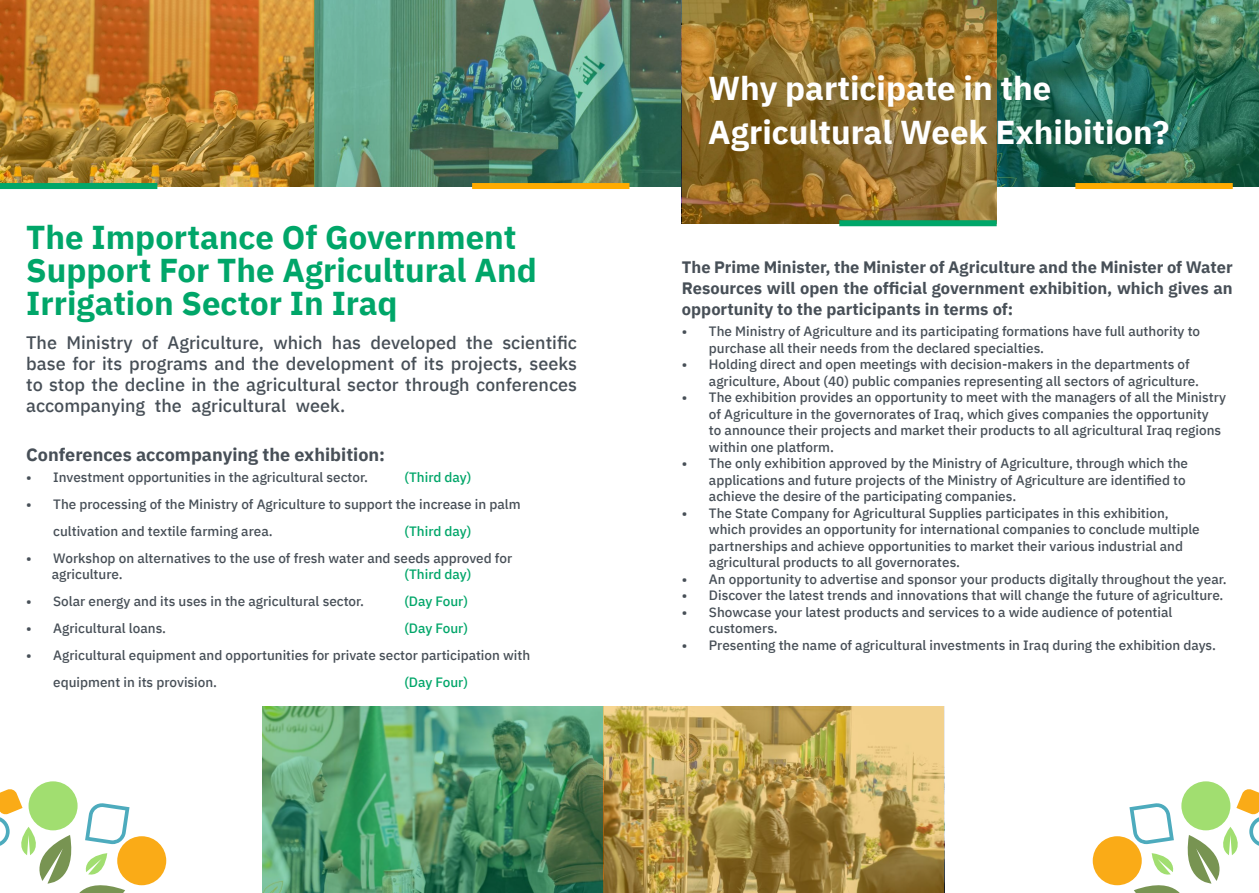
<style>
.page{position:relative;width:1259px;height:893px;background:#fff}
.page>*{position:absolute;margin:0;border:0;box-sizing:border-box;transform-origin:0 0}
.t1{font:700 33px/33px "IBM Plex Sans";color:#00a669}
.t2{font:700 33px/43.5px "IBM Plex Sans";color:#fff}
.t3{font:500 18px/21px "IBM Plex Sans";color:#474f57;text-align:justify}
.t4{font:700 18px "IBM Plex Sans";color:#474f57}
.t5{font:700 16.5px/21px "IBM Plex Sans";color:#474f57;text-align:justify}
.t6{font:500 13.5px/16.5px "IBM Plex Sans";color:#474f57}
.t7{font:500 13.5px "IBM Plex Sans";color:#00a669}
</style>
<div class="page">
<div style="left:29px;top:781px;width:49px;height:49px;background:#a1de70;border-radius:50%"></div>
<div style="left:117px;top:836px;width:49px;height:49px;background:#faab17;border-radius:50%"></div>
<svg style="left:0;top:788px;width:129px;height:105px"></svg>
<div style="left:1181px;top:781px;width:49px;height:49px;background:#a1de70;border-radius:50%"></div>
<div style="left:1092px;top:836px;width:49px;height:49px;background:#faab17;border-radius:50%"></div>
<svg style="left:1129px;top:788px;width:130px;height:105px"></svg>
<img style="left:0;top:0;width:315px;height:186px">
<img style="left:315px;top:0;width:367px;height:186px">
<svg style="left:996px;top:0;width:263px;height:186px;background:#307157"></svg>
<svg style="left:682px;top:0;width:314px;height:223px;background:#906d29"></svg>
<img style="left:603px;top:707px;width:341px;height:186px">
<img style="left:262px;top:707px;width:341px;height:186px">
<div style="left:0;top:183px;width:157px;height:6px;background:#00a669"></div>
<div style="left:839px;top:220px;width:157px;height:6px;background:#00a669"></div>
<div style="left:472px;top:183px;width:157px;height:6px;background:#ffab00"></div>
<div style="left:1075px;top:183px;width:157px;height:6px;background:#ffab00"></div>
<h1 class="t1" style="left:26px;top:218px;width:512px">The Importance Of Government<br>Support For The Agricultural And<br>Irrigation Sector In Iraq</h1>
<h2 class="t3" style="left:26px;top:331px;width:552px">The Ministry of Agriculture, which has developed the scientific base for its programs and the development of its projects, seeks to stop the decline in the agricultural sector through conferences accompanying the agricultural week.</h2>
<h2 class="t4" style="left:26px;top:440px;width:360px">Conferences accompanying the exhibition:</h2>
<p class="t6" style="left:26px;top:467px;width:343px">• Investment opportunities in the agricultural sector.</p>
<p class="t7" style="left:404px;top:466px;width:69px">(Third day)</p>
<p class="t6" style="left:53px;top:489px;width:469px;line-height:27px;text-indent:-27px">• The processing of the Ministry of Agriculture to support the increase in palm cultivation and textile farming area.</p>
<p class="t7" style="left:404px;top:520px;width:69px">(Third day)</p>
<p class="t6" style="left:52px;top:548px;width:462px;text-indent:-25px">• Workshop on alternatives to the use of fresh water and seeds approved for agriculture.</p>
<p class="t7" style="left:404px;top:564px;width:69px">(Third day)</p>
<p class="t6" style="left:26px;top:592px;width:339px">• Solar energy and its uses in the agricultural sector.</p>
<p class="t7" style="left:404px;top:591px;width:65px">(Day Four)</p>
<p class="t6" style="left:26px;top:619px;width:141px">• Agricultural loans.</p>
<p class="t7" style="left:404px;top:618px;width:65px">(Day Four)</p>
<p class="t6" style="left:53px;top:641px;width:478px;line-height:27px;text-indent:-27px">• Agricultural equipment and opportunities for private sector participation with equipment in its provision.</p>
<p class="t7" style="left:404px;top:672px;width:65px">(Day Four)</p>
<h1 class="t2" style="left:708px;top:64px;width:463px">Why participate in the<br>Agricultural Week Exhibition?</h1>
<p class="t5" style="left:682px;top:256px;width:552px">The Prime Minister, the Minister of Agriculture and the Minister of Water Resources will open the official government exhibition, which gives an opportunity to the participants in terms of:</p>
<p class="t6" style="left:709px;top:322px;width:493px;text-indent:-27px">• The Ministry of Agriculture and its participating formations have full authority to purchase all their needs from the declared specialties.</p>
<p class="t6" style="left:709px;top:355px;width:491px;text-indent:-27px">• Holding direct and open meetings with decision-makers in the departments of agriculture, About (40) public companies representing all sectors of agriculture.</p>
<p class="t6" style="left:709px;top:388px;width:518px;text-indent:-27px">• The exhibition provides an opportunity to meet with the managers of all the Ministry of Agriculture in the governorates of Iraq, which gives companies the opportunity<br>to announce their projects and market their products to all agricultural Iraq regions within one platform.</p>
<p class="t6" style="left:709px;top:454px;width:480px;text-indent:-27px">• The only exhibition approved by the Ministry of Agriculture, through which the applications and future projects of the Ministry of Agriculture are identified to achieve the desire of the participating companies.</p>
<p class="t6" style="left:709px;top:504px;width:492px;text-indent:-27px">• The State Company for Agricultural Supplies participates in this exhibition, which provides an opportunity for international companies to conclude multiple partnerships and achieve opportunities to market their various industrial and agricultural products to all governorates.</p>
<p class="t6" style="left:682px;top:570px;width:546px">• An opportunity to advertise and sponsor your products digitally throughout the year.</p>
<p class="t6" style="left:682px;top:586px;width:543px">• Discover the latest trends and innovations that will change the future of agriculture.</p>
<p class="t6" style="left:709px;top:603px;width:465px;text-indent:-27px">• Showcase your latest products and services to a wide audience of potential customers.</p>
<p class="t6" style="left:682px;top:636px;width:536px">• Presenting the name of agricultural investments in Iraq during the exhibition days.</p>
</div>
